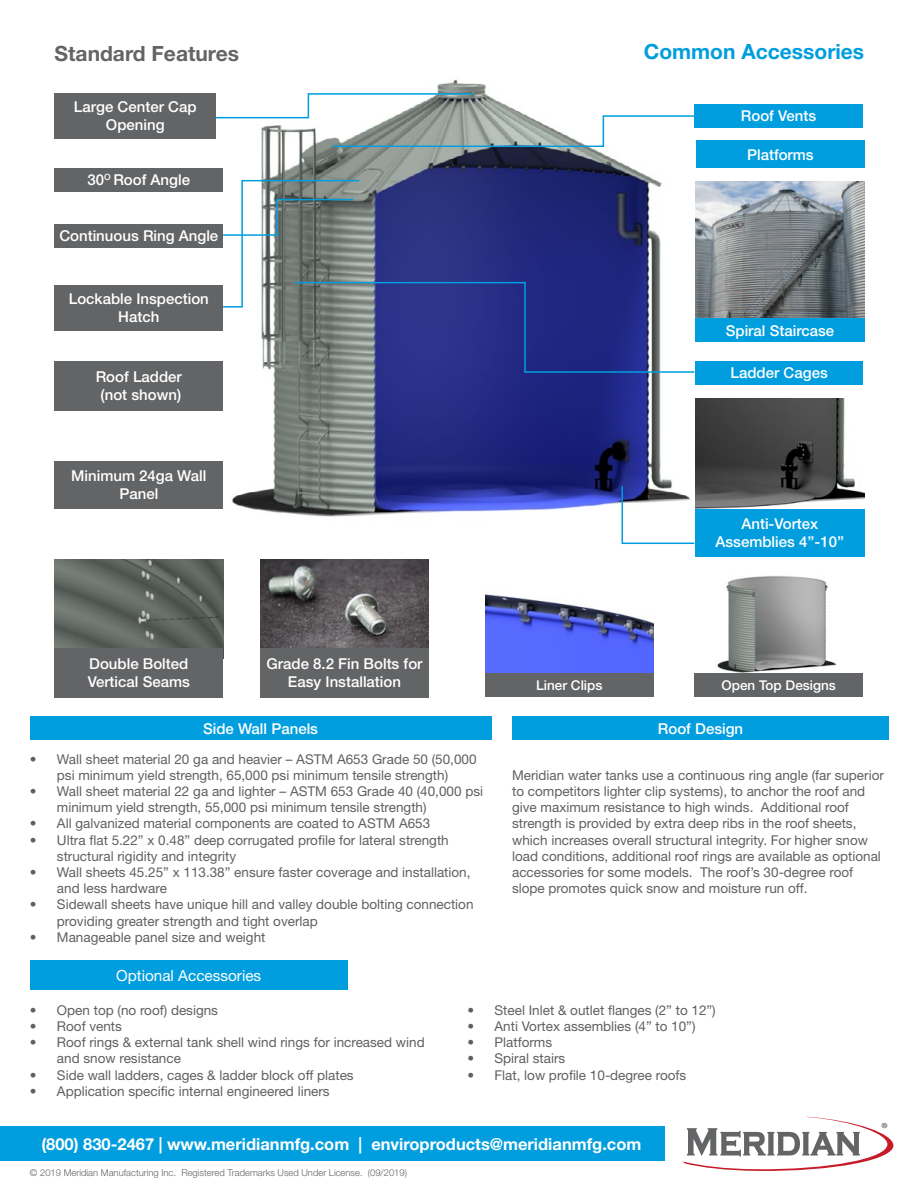
<style>
.page{position:relative;width:918px;height:1188px;background:#fff}
.page>*{position:absolute;margin:0;border:0;box-sizing:border-box;transform-origin:0 0}
.t1{font:700 21px "Helvetica Neue LT Pro";color:#009ede}
.t2{font:700 21px "Helvetica Neue LT Pro";color:#636466}
.t3{font:700 16.5px "Helvetica Neue LT Std";color:#fff}
.t4{font:16.2px "Myriad Pro";color:#58595b}
.t5{font:15.3px "Helvetica Neue LT Pro";color:#fff}
.t6{font:500 15px/18px "Helvetica Neue LT Std";color:#fff;text-align:center}
.t7{font:13.5px/16.2px "Helvetica Neue LT Std";color:#5f6062}
.t8{font:500 13.5px "Helvetica Neue LT Std";color:#fff}
.t9{font:300 9.45px "Helvetica Neue LT Std";color:#636466}
</style>
<div class="page">
<img style="left:232px;top:80px;width:502px;height:437px">
<img style="left:695px;top:399px;width:170px;height:110px">
<div style="left:55px;top:93px;width:161px;height:46px;background:#636466"></div>
<div style="left:55px;top:361px;width:168px;height:49px;background:#636466"></div>
<div style="left:55px;top:285px;width:168px;height:45px;background:#636466"></div>
<div style="left:696px;top:141px;width:169px;height:27px;background:#009ede"></div>
<div style="left:695px;top:509px;width:170px;height:48px;background:#009ede"></div>
<div style="left:695px;top:361px;width:168px;height:23px;background:#009ede"></div>
<div style="left:694px;top:104px;width:169px;height:24px;background:#009ede"></div>
<img style="left:260px;top:559px;width:169px;height:89px">
<img style="left:696px;top:182px;width:169px;height:137px">
<div style="left:260px;top:648px;width:169px;height:50px;background:#636466"></div>
<div style="left:695px;top:319px;width:170px;height:23px;background:#009ede"></div>
<img style="left:485px;top:594px;width:169px;height:79px">
<div style="left:485px;top:673px;width:169px;height:24px;background:#636466"></div>
<div style="left:55px;top:461px;width:168px;height:48px;background:#636466"></div>
<div style="left:55px;top:168px;width:168px;height:24px;background:#636466"></div>
<div style="left:55px;top:224px;width:168px;height:24px;background:#636466"></div>
<div style="left:512px;top:717px;width:377px;height:23px;background:#009ede"></div>
<div style="left:30px;top:717px;width:461px;height:23px;background:#009ede"></div>
<svg style="left:621px;top:485px;width:75px;height:59px"></svg>
<svg style="left:222px;top:179px;width:474px;height:195px"></svg>
<img style="left:717px;top:576px;width:120px;height:97px">
<img style="left:55px;top:559px;width:168px;height:89px">
<div style="left:55px;top:648px;width:168px;height:50px;background:#636466"></div>
<div style="left:695px;top:673px;width:168px;height:24px;background:#636466"></div>
<svg style="left:215px;top:92px;width:483px;height:56px"></svg>
<div style="left:30px;top:960px;width:317px;height:30px;background:#009ede"></div>
<div style="left:0;top:1127px;width:664px;height:34px;background:#009ede"></div>
<svg style="left:682px;top:1117px;width:212px;height:54px"></svg>
<h1 class="t2" style="left:55px;top:40px;width:186px">Standard Features</h1>
<h1 class="t1" style="left:644px;top:38px;width:222px">Common Accessories</h1>
<p class="t6" style="left:74px;top:98px;width:124px">Large Center Cap<br>Opening</p>
<p class="t6" style="left:88px;top:171px;width:104px">30<sup>O</sup> Roof Angle</p>
<p class="t6" style="left:59px;top:227px;width:160px">Continuous Ring Angle</p>
<p class="t6" style="left:69px;top:289px;width:142px">Lockable Inspection<br>Hatch</p>
<p class="t6" style="left:96px;top:368px;width:88px">Roof Ladder (not shown)</p>
<p class="t6" style="left:71px;top:467px;width:137px">Minimum 24ga Wall<br>Panel</p>
<p class="t6" style="left:741px;top:107px;width:77px">Roof Vents</p>
<p class="t6" style="left:747px;top:145px;width:68px">Platforms</p>
<p class="t6" style="left:726px;top:321px;width:110px">Spiral Staircase</p>
<p class="t6" style="left:731px;top:364px;width:99px">Ladder Cages</p>
<p class="t6" style="left:715px;top:515px;width:130px">Anti-Vortex<br>Assemblies 4’’-10’’</p>
<p class="t6" style="left:88px;top:655px;width:104px;text-align:left">Double Bolted<br>Vertical Seams</p>
<p class="t6" style="left:267px;top:655px;width:157px">Grade 8.2 Fin Bolts for<br>Easy Installation</p>
<p class="t6" style="left:203px;top:719px;width:117px">Side Wall Panels</p>
<p class="t7" style="left:30px;top:751px;width:448px;text-align:center">• Wall sheet material 20 ga and heavier – ASTM A653 Grade 50 (50,000 psi minimum yield strength, 65,000 psi minimum tensile strength)</p>
<p class="t7" style="left:57px;top:783px;width:428px;text-indent:-27px">• Wall sheet material 22 ga and lighter – ASTM 653 Grade 40 (40,000 psi minimum yield strength, 55,000 psi minimum tensile strength)</p>
<p class="t7" style="left:30px;top:815px;width:402px">• All galvanized material components are coated to ASTM A653</p>
<p class="t7" style="left:57px;top:832px;width:393px;text-indent:-27px">• Ultra flat 5.22” x 0.48” deep corrugated profile for lateral strength structural rigidity and integrity</p>
<p class="t7" style="left:57px;top:864px;width:415px;text-indent:-27px">• Wall sheets 45.25” x 113.38” ensure faster coverage and installation, and less hardware</p>
<p class="t7" style="left:57px;top:896px;width:418px;text-indent:-27px">• Sidewall sheets have unique hill and valley double bolting connection providing greater strength and tight overlap</p>
<p class="t7" style="left:30px;top:929px;width:237px">• Manageable panel size and weight</p>
<p class="t8" style="left:536px;top:677px;width:68px">Liner Clips</p>
<p class="t8" style="left:722px;top:677px;width:116px">Open Top Designs</p>
<p class="t6" style="left:658px;top:719px;width:87px">Roof Design</p>
<p class="t7" style="left:512px;top:767px;width:373px">Meridian water tanks use a continuous ring angle (far superior to competitors lighter clip systems), to anchor the roof and give maximum resistance to high winds. Additional roof strength is provided by extra deep ribs in the roof sheets, which increases overall structural integrity. For higher snow load conditions, additional roof rings are available as optional accessories for some models. The roof’s 30-degree roof slope promotes quick snow and moisture run off.</p>
<p class="t5" style="left:116px;top:966px;width:147px">Optional Accessories</p>
<p class="t7" style="left:30px;top:1002px;width:190px">• Open top (no roof) designs</p>
<p class="t7" style="left:30px;top:1018px;width:94px">• Roof vents</p>
<p class="t7" style="left:57px;top:1034px;width:369px;text-indent:-27px">• Roof rings &amp; external tank shell wind rings for increased wind and snow resistance</p>
<p class="t7" style="left:30px;top:1066px;width:325px">• Side wall ladders, cages &amp; ladder block off plates</p>
<p class="t7" style="left:30px;top:1083px;width:301px">• Application specific internal engineered liners</p>
<p class="t7" style="left:468px;top:1002px;width:250px">• Steel Inlet &amp; outlet flanges (2” to 12”)</p>
<p class="t7" style="left:468px;top:1018px;width:230px">• Anti Vortex assemblies (4” to 10”)</p>
<p class="t7" style="left:468px;top:1034px;width:86px">• Platforms</p>
<p class="t7" style="left:468px;top:1050px;width:99px">• Spiral stairs</p>
<p class="t7" style="left:468px;top:1066px;width:220px">• Flat, low profile 10-degree roofs</p>
<p class="t3" style="left:41px;top:1134px;width:602px">(800) 830-2467 | www.meridianmfg.com | enviroproducts@meridianmfg.com</p>
<p class="t9" style="left:30px;top:1167px;width:379px">© 2019 Meridian Manufacturing Inc. Registered Trademarks Used Under License. (09/2019)</p>
<p class="t4" style="left:881px;top:1118px;width:8px">®</p>
</div>
